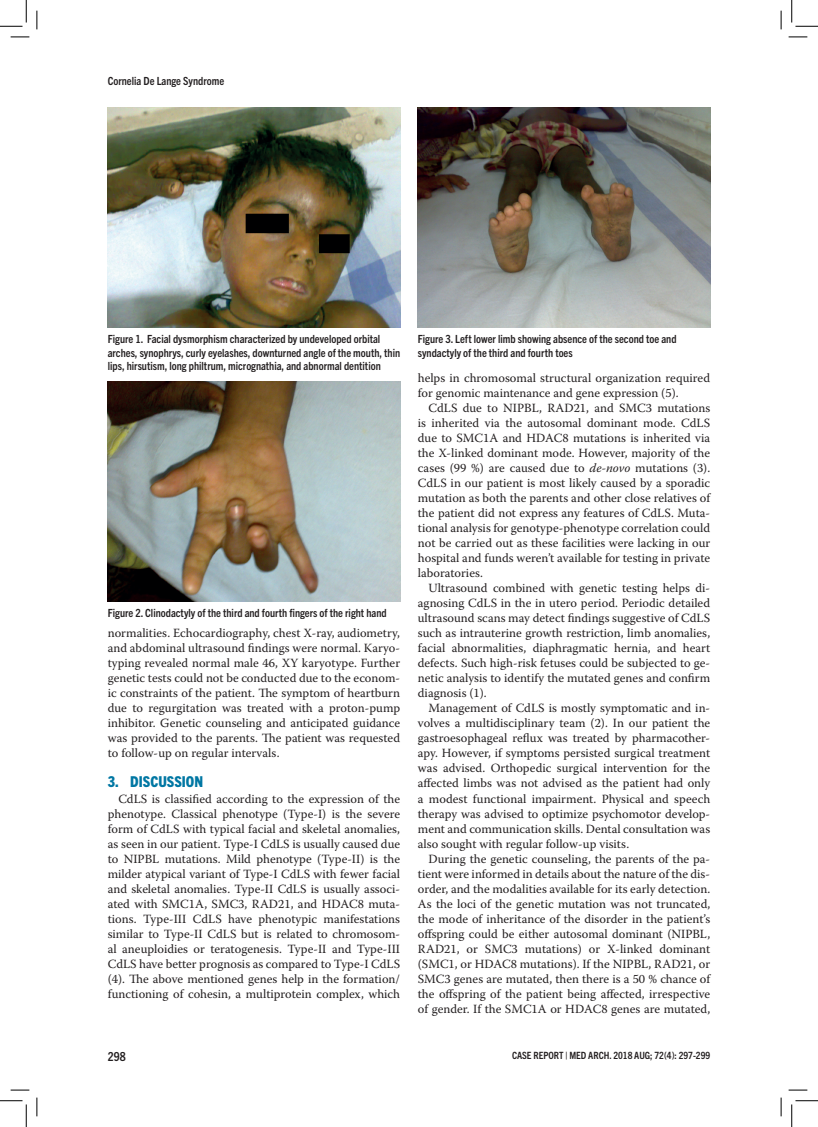
<style>
.page{position:relative;width:818px;height:1127px;background:#fff}
.page>*{position:absolute;margin:0;border:0;box-sizing:border-box;transform-origin:0 0}
.t1{font:800 condensed 15px "Trade Gothic Next LT Pro";color:#0077a3}
.t2{font:12.5px/15px "Warnock Pro";color:#231f20;text-align:justify}
.t3{font:700 condensed 12.5px "Trade Gothic Next LT Pro";color:#231f20}
.t4{font:700 condensed 11.25px/13.5px "Trade Gothic Next LT Pro";color:#231f20}
.t5{font:700 condensed 10px "Trade Gothic Next LT Pro";color:#231f20}
.s1{font-style:italic}
</style>
<div class="page">
<img style="left:108px;top:108px;width:292px;height:219px">
<img style="left:108px;top:382px;width:292px;height:219px">
<img style="left:418px;top:108px;width:292px;height:219px">
<svg style="left:11px;top:36px;width:18px;height:2px"></svg>
<svg style="left:788px;top:36px;width:19px;height:2px"></svg>
<svg style="left:11px;top:1089px;width:18px;height:1px"></svg>
<svg style="left:788px;top:1089px;width:19px;height:1px"></svg>
<svg style="left:36px;top:11px;width:2px;height:18px"></svg>
<svg style="left:36px;top:1097px;width:2px;height:18px"></svg>
<svg style="left:780px;top:11px;width:2px;height:18px"></svg>
<svg style="left:780px;top:1097px;width:2px;height:18px"></svg>
<svg style="left:0;top:0;width:27px;height:27px"></svg>
<svg style="left:0;top:1100px;width:27px;height:26px"></svg>
<svg style="left:791px;top:0;width:27px;height:27px"></svg>
<svg style="left:791px;top:1100px;width:27px;height:26px"></svg>
<p class="t4" style="left:108px;top:73px;width:118px">Cornelia De Lange Syndrome</p>
<p class="t4" style="left:108px;top:331px;width:294px">Figure 1. Facial dysmorphism characterized by undeveloped orbital arches, synophrys, curly eyelashes, downturned angle of the mouth, thin lips, hirsutism, long philtrum, micrognathia, and abnormal dentition</p>
<p class="t4" style="left:108px;top:605px;width:280px">Figure 2. Clinodactyly of the third and fourth fingers of the right hand</p>
<p class="t2" style="left:108px;top:625px;width:294px">normalities. Echocardiography, chest X-ray, audiometry, and abdominal ultrasound findings were normal. Karyo&shy;typing revealed normal male 46, XY karyotype. Further genetic tests could not be conducted due to the econom&shy;ic constraints of the patient. The symptom of heartburn due to regurgitation was treated with a proton-pump inhibitor. Genetic counseling and anticipated guidance was provided to the parents. The patient was requested to follow-up on regular intervals.</p>
<p class="t1" style="left:108px;top:771px;width:97px">3. DISCUSSION</p>
<p class="t2" style="left:108px;top:790px;width:294px;text-indent:11px">CdLS is classified according to the expression of the phenotype. Classical phenotype (Type-I) is the severe form of CdLS with typical facial and skeletal anomalies, as seen in our patient. Type-I CdLS is usually caused due to NIPBL mutations. Mild phenotype (Type-II) is the milder atypical variant of Type-I CdLS with fewer facial and skeletal anomalies. Type-II CdLS is usually associ&shy;ated with SMC1A, SMC3, RAD21, and HDAC8 muta&shy;tions. Type-III CdLS have phenotypic manifestations similar to Type-II CdLS but is related to chromosom&shy;al aneuploidies or teratogenesis. Type-II and Type-III CdLS have better prognosis as compared to Type-I CdLS (4). The above mentioned genes help in the formation/ functioning of cohesin, a multiprotein complex, which</p>
<p class="t4" style="left:418px;top:331px;width:260px">Figure 3. Left lower limb showing absence of the second toe and syndactyly of the third and fourth toes</p>
<p class="t2" style="left:418px;top:370px;width:294px">helps in chromosomal structural organization required for genomic maintenance and gene expression (5).</p>
<p class="t2" style="left:418px;top:400px;width:294px;text-indent:11px">CdLS due to NIPBL, RAD21, and SMC3 mutations is inherited via the autosomal dominant mode. CdLS due to SMC1A and HDAC8 mutations is inherited via the X-linked dominant mode. However, majority of the cases (99 %) are caused due to <span class="s1">de-novo</span> mutations (3).<br>CdLS in our patient is most likely caused by a sporadic mutation as both the parents and other close relatives of the patient did not express any features of CdLS. Muta&shy;tional analysis for genotype-phenotype correlation could not be carried out as these facilities were lacking in our hospital and funds weren’t available for testing in private laboratories.</p>
<p class="t2" style="left:418px;top:580px;width:294px;text-indent:11px">Ultrasound combined with genetic testing helps di&shy;agnosing CdLS in the in utero period. Periodic detailed ultrasound scans may detect findings suggestive of CdLS such as intrauterine growth restriction, limb anomalies, facial abnormalities, diaphragmatic hernia, and heart defects. Such high-risk fetuses could be subjected to ge&shy;netic analysis to identify the mutated genes and confirm diagnosis (1).</p>
<p class="t2" style="left:418px;top:700px;width:294px;text-indent:11px">Management of CdLS is mostly symptomatic and in&shy;volves a multidisciplinary team (2). In our patient the gastroesophageal reflux was treated by pharmacother&shy;apy. However, if symptoms persisted surgical treatment was advised. Orthopedic surgical intervention for the affected limbs was not advised as the patient had only a modest functional impairment. Physical and speech therapy was advised to optimize psychomotor develop&shy;ment and communication skills. Dental consultation was also sought with regular follow-up visits.</p>
<p class="t2" style="left:418px;top:850px;width:294px;text-indent:11px">During the genetic counseling, the parents of the pa&shy;tient were informed in details about the nature of the dis&shy;order, and the modalities available for its early detection.<br>As the loci of the genetic mutation was not truncated, the mode of inheritance of the disorder in the patient’s offspring could be either autosomal dominant (NIPBL, RAD21, or SMC3 mutations) or X-linked dominant (SMC1, or HDAC8 mutations). If the NIPBL, RAD21, or SMC3 genes are mutated, then there is a 50 % chance of the offspring of the patient being affected, irrespective of gender. If the SMC1A or HDAC8 genes are mutated,</p>
<p class="t3" style="left:108px;top:1047px;width:19px">298</p>
<p class="t5" style="left:512px;top:1048px;width:200px">CASE REPORT | Med Arch . 2018 AUG; 72(4): 297-299</p>
</div>
